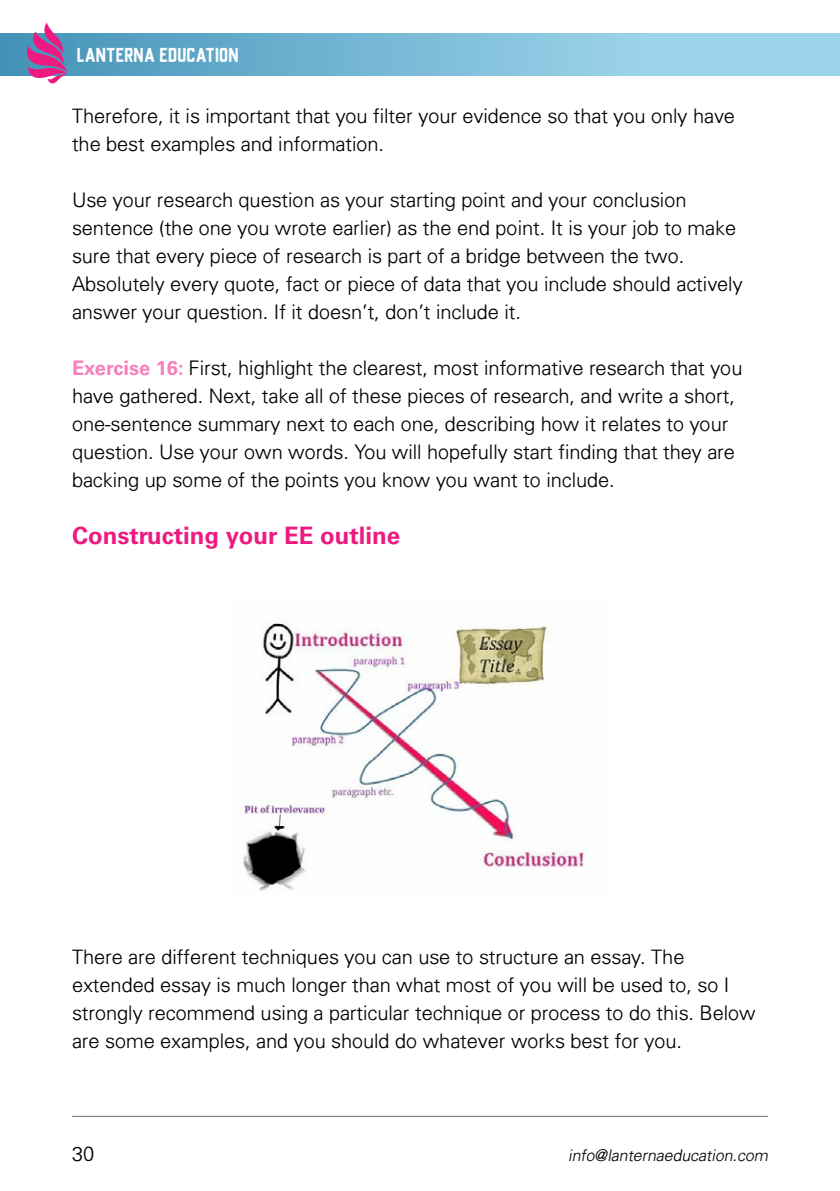
<style>
.page{position:relative;width:840px;height:1191px;background:#fff}
.page>*{position:absolute;margin:0;border:0;box-sizing:border-box;transform-origin:0 0}
.t1{font:700 24px "Univers LT Std";color:#ee1a82}
.t2{font:300 20px/28px "Univers";color:#000}
.t3{font:18px "Universal Knowledge";color:#fff}
.t4{font:italic 300 16px "Univers";color:#000}
.s1{font-family:"Univers LT Std";font-weight:700;color:#f780bd}
</style>
<div class="page">
<hr style="left:72px;top:1116px;width:696px;height:1px;background:#6e6d6c">
<div style="left:0;top:34px;width:840px;height:41px;background:linear-gradient(to right,#4896ba,#acdff4)"></div>
<svg style="left:27px;top:23px;width:40px;height:60px"></svg>
<img style="left:243px;top:623px;width:341px;height:268px">
<p class="t3" style="left:77px;top:44px;width:164px">LANTERNA EDUCATION</p>
<p class="t2" style="left:72px;top:101px;width:664px">Therefore, it is important that you filter your evidence so that you only have the best examples and information.</p>
<p class="t2" style="left:72px;top:185px;width:672px">Use your research question as your starting point and your conclusion sentence (the one you wrote earlier) as the end point. It is your job to make sure that every piece of research is part of a bridge between the two.<br>Absolutely every quote, fact or piece of data that you include should actively answer your question. If it doesn’t, don’t include it.</p>
<p class="t2" style="left:72px;top:353px;width:671px"><span class="s1">Exercise 16:</span> First, highlight the clearest, most informative research that you have gathered. Next, take all of these pieces of research, and write a short, one-sentence summary next to each one, describing how it relates to your question. Use your own words. You will hopefully start finding that they are backing up some of the points you know you want to include.</p>
<p class="t1" style="left:72px;top:521px;width:329px">Constructing your EE outline</p>
<p class="t2" style="left:72px;top:942px;width:685px">There are different techniques you can use to structure an essay. The extended essay is much longer than what most of you will be used to, so I strongly recommend using a particular technique or process to do this. Below are some examples, and you should do whatever works best for you.</p>
<p class="t2" style="left:72px;top:1139px;width:24px">30</p>
<p class="t4" style="left:568px;top:1145px;width:204px">info@lanternaeducation.com</p>
</div>
